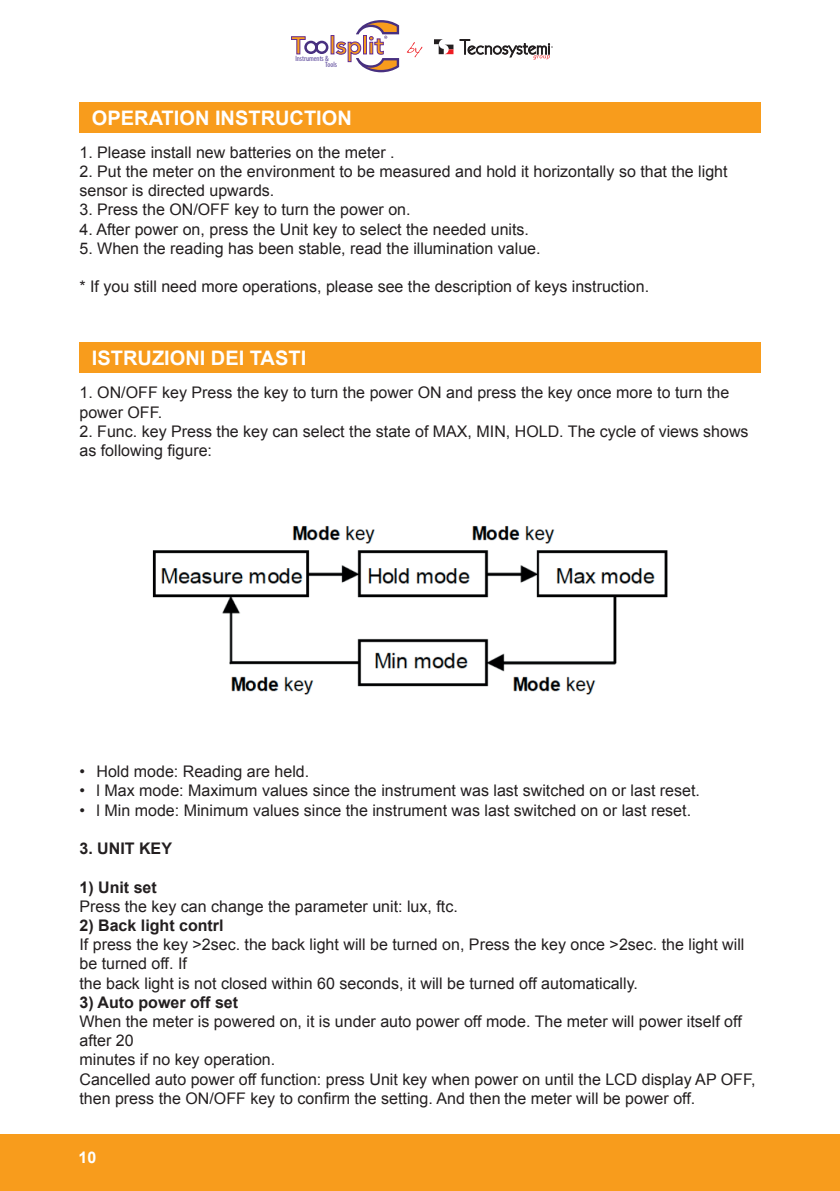
<style>
.page{position:relative;width:840px;height:1191px;background:#fff}
.page>*{position:absolute;margin:0;border:0;box-sizing:border-box;transform-origin:0 0}
.t1{font:700 20px "Arial";color:#fff}
.t2{font:16px/19.2px "Arial";color:#231f20}
.t3{font:700 16px "Arial";color:#231f20}
.t4{font:700 16px "Arial";color:#fff}
.t5{font:condensed 7.6px/6.2px "Myriad Pro";color:#554197}
</style>
<div class="page">
<hr style="left:839px;top:1134px;width:1px;height:57px;background:#f89c1c">
<div style="left:0;top:1134px;width:839px;height:57px;background:#f89c1c"></div>
<svg style="left:434px;top:39px;width:19px;height:15px"></svg>
<svg style="left:459px;top:39px;width:93px;height:21px"></svg>
<svg style="left:406px;top:42px;width:16px;height:15px"></svg>
<svg style="left:291px;top:36px;width:38px;height:19px"></svg>
<svg style="left:335px;top:20px;width:64px;height:52px"></svg>
<div style="left:79px;top:102px;width:681px;height:31px;background:#f89c1c"></div>
<div style="left:79px;top:342px;width:681px;height:31px;background:#f89c1c"></div>
<img style="left:152px;top:526px;width:516px;height:169px">
<p class="t5" style="left:325px;top:55px;width:13px;text-indent:-30px">Instruments &amp;<br>Tools</p>
<p class="t1" style="left:92px;top:105px;width:261px">OPERATION INSTRUCTION</p>
<p class="t2" style="left:79px;top:143px;width:316px">1. Please install new batteries on the meter .</p>
<p class="t2" style="left:79px;top:162px;width:649px">2. Put the meter on the environment to be measured and hold it horizontally so that the light sensor is directed upwards.</p>
<p class="t2" style="left:79px;top:200px;width:332px">3. Press the ON/OFF key to turn the power on.</p>
<p class="t2" style="left:79px;top:219px;width:451px">4. After power on, press the Unit key to select the needed units.</p>
<p class="t2" style="left:79px;top:239px;width:462px">5. When the reading has been stable, read the illumination value.</p>
<p class="t2" style="left:79px;top:277px;width:571px">* If you still need more operations, please see the description of keys instruction.</p>
<p class="t1" style="left:92px;top:345px;width:216px">ISTRUZIONI DEI TASTI</p>
<p class="t2" style="left:79px;top:383px;width:651px">1. ON/OFF key Press the key to turn the power ON and press the key once more to turn the power OFF.</p>
<p class="t2" style="left:79px;top:422px;width:670px">2. Func. key Press the key can select the state of MAX, MIN, HOLD. The cycle of views shows as following figure:</p>
<p class="t2" style="left:79px;top:762px;width:231px">• Hold mode: Reading are held.</p>
<p class="t2" style="left:79px;top:781px;width:621px">• l Max mode: Maximum values since the instrument was last switched on or last reset.</p>
<p class="t2" style="left:79px;top:800px;width:612px">• l Min mode: Minimum values since the instrument was last switched on or last reset.</p>
<p class="t3" style="left:79px;top:838px;width:94px">3. UNIT KEY</p>
<p class="t3" style="left:79px;top:876px;width:79px">1) Unit set</p>
<p class="t2" style="left:79px;top:896px;width:379px">Press the key can change the parameter unit: lux, ftc.</p>
<p class="t3" style="left:79px;top:914px;width:146px">2) Back light contrl</p>
<p class="t2" style="left:79px;top:935px;width:666px">If press the key &gt;2sec. the back light will be turned on, Press the key once &gt;2sec. the light will be turned off. If<br>the back light is not closed within 60 seconds, it will be turned off automatically.</p>
<p class="t3" style="left:79px;top:991px;width:160px">3) Auto power off set</p>
<p class="t2" style="left:79px;top:1012px;width:677px">When the meter is powered on, it is under auto power off mode. The meter will power itself off after 20<br>minutes if no key operation.<br>Cancelled auto power off function: press Unit key when power on until the LCD display AP OFF, then press the ON/OFF key to confirm the setting. And then the meter will be power off.</p>
<p class="t4" style="left:79px;top:1146px;width:19px">10</p>
</div>
